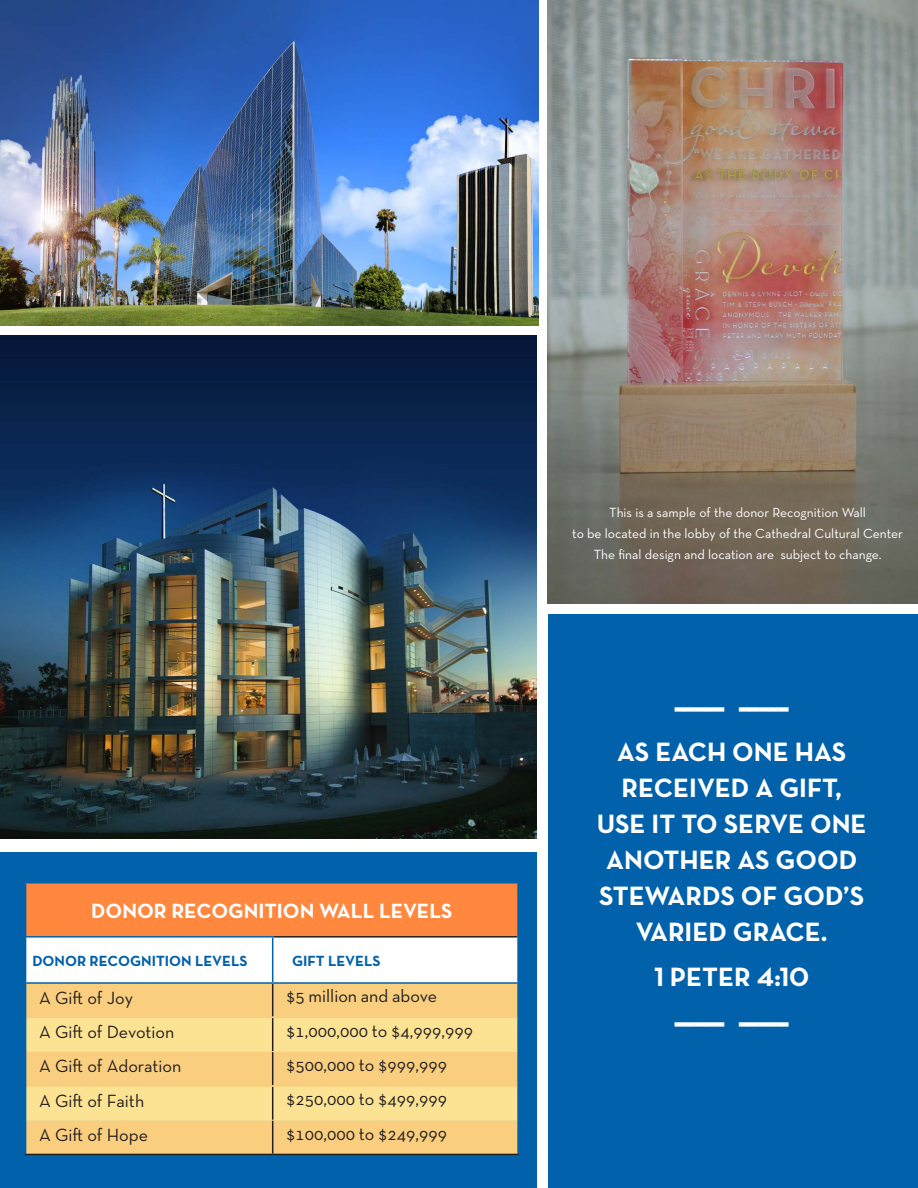
<style>
.page{position:relative;width:918px;height:1188px;background:#fff}
.page>*{position:absolute;margin:0;border:0;box-sizing:border-box;transform-origin:0 0}
.t1{font:700 36px "Neutraface Text";color:#fff}
.t2{font:700 27px/36px "Neutraface Text";color:#fff;text-align:center}
.t3{font:700 21px "Neutraface Text";color:#fff}
.t4{font:18px "Neutra Text TF";color:#231f20}
.t5{font:18px "Neutraface Text";color:#231f20}
.t6{font:700 15px "Neutraface Text";color:#0161aa}
.t7{font:13.5px/21px "Neutraface Text";color:#fff;text-align:center}
</style>
<div class="page">
<div style="left:548px;top:615px;width:370px;height:573px;background:#0161aa"></div>
<div style="left:0;top:852px;width:537px;height:336px;background:#0161aa"></div>
<img style="left:0;top:0;width:539px;height:325px">
<img style="left:548px;top:0;width:370px;height:604px">
<img style="left:0;top:336px;width:536px;height:503px">
<div style="left:26px;top:883px;width:492px;height:54px;background:#ff873e"></div>
<div style="left:26px;top:938px;width:491px;height:44px;background:#fff"></div>
<div style="left:26px;top:984px;width:491px;height:170px;background:#f9ce7e"></div>
<svg style="left:26px;top:1018px;width:491px;height:102px;fill:#fce393"></svg>
<hr style="left:273px;top:936px;width:244px;height:2px;background:#231f20">
<hr style="left:272px;top:984px;width:1px;height:33px;background:#231f20">
<hr style="left:272px;top:1018px;width:1px;height:33px;background:#231f20">
<hr style="left:272px;top:1052px;width:1px;height:33px;background:#231f20">
<hr style="left:272px;top:1087px;width:1px;height:33px;background:#231f20">
<hr style="left:272px;top:1120px;width:1px;height:34px;background:#231f20">
<hr style="left:25px;top:1154px;width:248px;height:1px;background:#231f20">
<hr style="left:273px;top:1154px;width:246px;height:1px;background:#231f20">
<hr style="left:26px;top:1017px;width:247px;height:1px;background:#f9ce7e">
<hr style="left:273px;top:1017px;width:244px;height:1px;background:#f9ce7e">
<hr style="left:26px;top:1085px;width:247px;height:2px;background:#f9ce7e">
<hr style="left:273px;top:1085px;width:244px;height:2px;background:#f9ce7e">
<hr style="left:26px;top:1051px;width:247px;height:1px;background:#fce393">
<hr style="left:273px;top:1051px;width:244px;height:1px;background:#fce393">
<hr style="left:26px;top:1120px;width:247px;height:1px;background:#fce393">
<hr style="left:273px;top:1120px;width:244px;height:1px;background:#fce393">
<hr style="left:25px;top:936px;width:248px;height:2px;background:#0161aa">
<hr style="left:272px;top:938px;width:1px;height:44px;background:#0161aa">
<hr style="left:25px;top:882px;width:248px;height:2px;background:#0161aa">
<hr style="left:273px;top:882px;width:246px;height:2px;background:#0161aa">
<hr style="left:517px;top:884px;width:2px;height:53px;background:#0161aa">
<p class="t3" style="left:91px;top:897px;width:363px">DONOR RECOGNITION WALL LEVELS</p>
<p class="t6" style="left:32px;top:951px;width:217px">DONOR RECOGNITION LEVELS</p>
<p class="t6" style="left:292px;top:951px;width:90px">GIFT LEVELS</p>
<p class="t5" style="left:39px;top:986px;width:95px">A Gift of Joy</p>
<p class="t4" style="left:286px;top:985px;width:153px">$5 million and above</p>
<p class="t5" style="left:39px;top:1021px;width:137px">A Gift of Devotion</p>
<p class="t4" style="left:286px;top:1020px;width:188px">$1,000,000 to $4,999,999</p>
<p class="t5" style="left:39px;top:1055px;width:144px">A Gift of Adoration</p>
<p class="t4" style="left:286px;top:1054px;width:163px">$500,000 to $999,999</p>
<p class="t5" style="left:39px;top:1089px;width:107px">A Gift of Faith</p>
<p class="t4" style="left:286px;top:1088px;width:163px">$250,000 to $499,999</p>
<p class="t5" style="left:39px;top:1124px;width:110px">A Gift of Hope</p>
<p class="t4" style="left:286px;top:1122px;width:163px">$100,000 to $249,999</p>
<p class="t7" style="left:609px;top:502px;width:258px">This is a sample of the donor Recognition Wall</p>
<p class="t7" style="left:572px;top:523px;width:332px">to be located in the lobby of the Cathedral Cultural Center<br>The final design and location are subject to change.</p>
<p class="t1" style="left:675px;top:671px;width:115px">_____ _____</p>
<p class="t2" style="left:597px;top:733px;width:271px">AS EACH ONE HAS<br>RECEIVED A GIFT,<br>USE IT TO SERVE ONE<br>ANOTHER AS GOOD<br>STEWARDS OF GOD’S<br>VARIED GRACE.</p>
<p class="t2" style="left:654px;top:958px;width:157px">1 PETER 4:10</p>
<p class="t1" style="left:675px;top:986px;width:115px">_____ _____</p>
</div>
